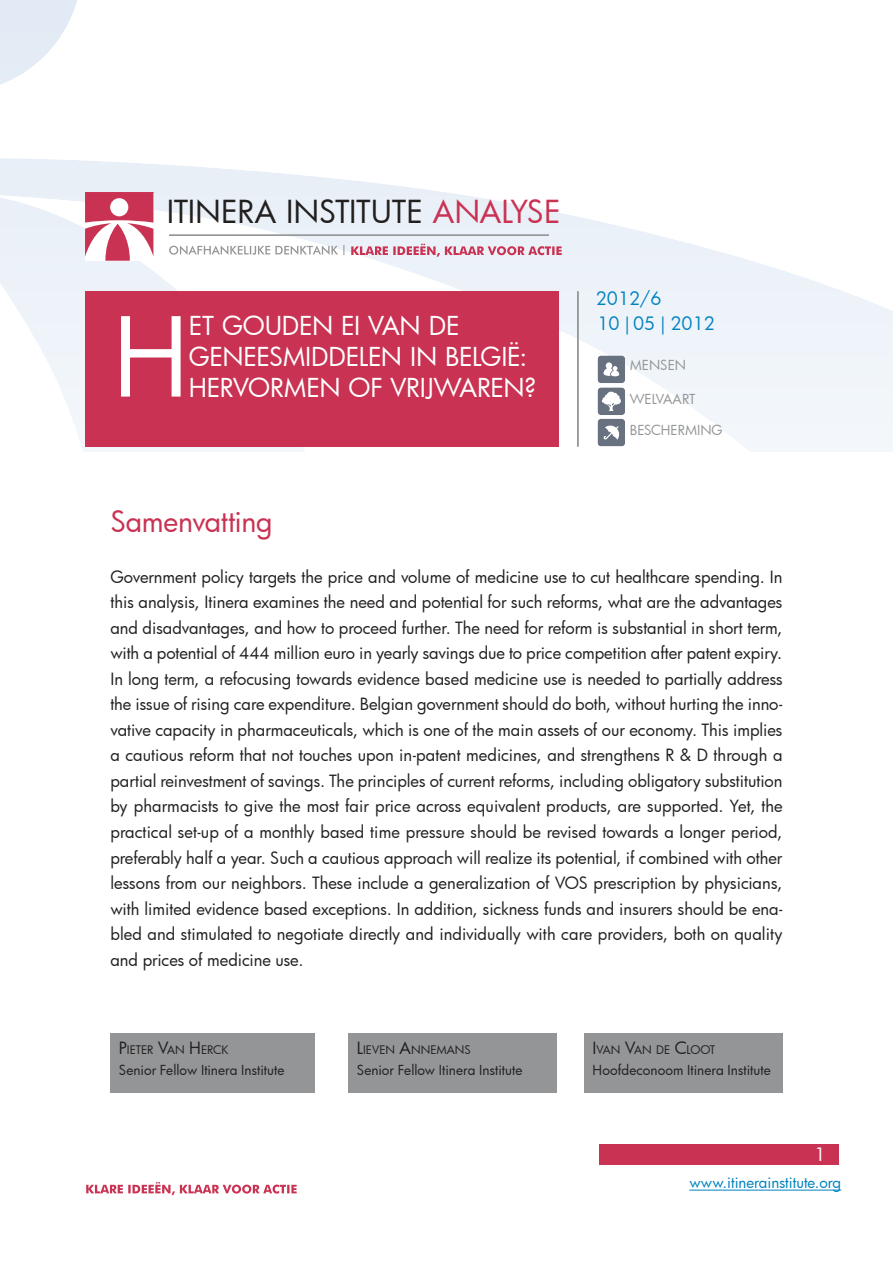
<style>
.page{position:relative;width:893px;height:1263px;background:#fff}
.page>*{position:absolute;margin:0;border:0;box-sizing:border-box;transform-origin:0 0}
.t1{font:106.65px "Futura";color:#fff}
.t2{font:66.15px "Futura";color:#fff}
.t3{font:31.05px "Futura";color:#221f1f}
.t4{font:28.5px "Futura";letter-spacing:-.015em;color:#c93252}
.t5{font:25.5px/30.6px "Futura";letter-spacing:-.01em;color:#fff}
.t6{font:18px "Futura";color:#0082bf}
.t7{font:18px "Futura";color:#fff}
.t8{font:16.5px/25.5px "Futura";color:#221f1f;text-align:justify}
.t9{font:15px "Futura";color:#0082bf}
.t10{font:13.5px "Futura";letter-spacing:.005em;color:#221f1f}
.t11{font:13.5px "Futura";color:#939597}
.t12{font:11.55px "Futura";letter-spacing:-.005em;color:#221f1f}
.s1{color:#c93252}
.s2{font-family:"Myriad Pro"}
.s3{font-size:16.5px}
</style>
<div class="page">
<div style="left:599px;top:1144px;width:240px;height:21px;background:#c93252"></div>
<hr style="left:689px;top:1189px;width:152px;height:1px;background:#0082bf">
<svg style="left:86px;top:1182px;width:211px;height:13px"></svg>
<img style="left:0;top:1px;width:893px;height:450px">
<svg style="left:169px;top:245px;width:175px;height:10px"></svg>
<svg style="left:351px;top:244px;width:211px;height:13px"></svg>
<img style="left:597px;top:355px;width:28px;height:28px">
<svg style="left:603px;top:362px;width:16px;height:14px"></svg>
<img style="left:597px;top:419px;width:28px;height:27px">
<svg style="left:604px;top:426px;width:15px;height:14px"></svg>
<img style="left:597px;top:387px;width:28px;height:28px">
<svg style="left:602px;top:392px;width:19px;height:19px"></svg>
<div style="left:85px;top:291px;width:473px;height:155px;background:#c93252"></div>
<hr style="left:577px;top:291px;width:1px;height:155px;background:#939597">
<svg style="left:85px;top:192px;width:68px;height:69px"></svg>
<hr style="left:169px;top:235px;width:380px;height:1px;background:#939597">
<div style="left:110px;top:1033px;width:205px;height:60px;background:#939597"></div>
<div style="left:348px;top:1033px;width:209px;height:60px;background:#939597"></div>
<div style="left:584px;top:1033px;width:199px;height:60px;background:#939597"></div>
<h3 class="t3" style="left:167px;top:197px;width:395px">ITINERA INSTITUTE <span class="s1">ANALYSE</span></h3>
<h3 class="t5" style="left:150px;top:313px;width:381px">OREM IPSUM DOLOR SIT AMET,<br>CONSECTETUER ADIPISCING ELIT</h3>
<h2 class="t2" style="left:116px;top:311px;width:26px">L</h2>
<h3 class="t5" style="left:141px;top:313px;width:362px">OREM IPSUM DOLOR SIT AMET,</h3>
<h3 class="t5" style="left:189px;top:313px;width:349px">ET GOUDEN EI VAN DE<br>GENEESMIDDELEN IN BELGIË:<br>HERVORMEN OF VRIJWAREN?</h3>
<h1 class="t1" style="left:113px;top:307px;width:78px">H</h1>
<h3 class="t5" style="left:141px;top:343px;width:381px">CONSECT TUER ADIPISCING EL T</h3>
<p class="t6" style="left:596px;top:289px;width:67px">2012/6</p>
<p class="t6" style="left:597px;top:314px;width:119px">10 <span class="s2">|</span> 05 <span class="s2">|</span> 2012</p>
<p class="t11" style="left:630px;top:358px;width:58px">MENSEN</p>
<p class="t11" style="left:630px;top:393px;width:67px">WELVAART</p>
<p class="t11" style="left:630px;top:424px;width:94px">BESCHERMING</p>
<h3 class="t4" style="left:110px;top:508px;width:164px">Samenvatting</h3>
<p class="t8" style="left:110px;top:565px;width:674px">Government policy targets the price and volume of medicine use to cut healthcare spending. In this analysis, Itinera examines the need and potential for such reforms, what are the advantages and disadvantages, and how to proceed further. The need for reform is substantial in short term, with a potential of 444 million euro in yearly savings due to price competition after patent expiry.<br>In long term, a refocusing towards evidence based medicine use is needed to partially address the issue of rising care expenditure. Belgian government should do both, without hurting the inno&shy;vative capacity in pharmaceuticals, which is one of the main assets of our economy. This implies a cautious reform that not touches upon in-patent medicines, and strengthens R &amp; D through a partial reinvestment of savings. The principles of current reforms, including obligatory substitution by pharmacists to give the most fair price across equivalent products, are supported. Yet, the practical set-up of a monthly based time pressure should be revised towards a longer period, preferably half a year. Such a cautious approach will realize its potential, if combined with other lessons from our neighbors. These include a generalization of VOS prescription by physicians, with limited evidence based exceptions. In addition, sickness funds and insurers should be ena&shy;bled and stimulated to negotiate directly and individually with care providers, both on quality and prices of medicine use.</p>
<p class="t12" style="left:119px;top:1045px;width:111px"><span class="s3">P</span>IETER <span class="s3">V</span>AN <span class="s3">H</span>ERCK</p>
<p class="t10" style="left:119px;top:1064px;width:167px">Senior Fellow Itinera Institute</p>
<p class="t12" style="left:357px;top:1045px;width:116px"><span class="s3">L</span>IEVEN <span class="s3">A</span>NNEMANS</p>
<p class="t10" style="left:357px;top:1064px;width:167px">Senior Fellow Itinera Institute</p>
<p class="t12" style="left:593px;top:1045px;width:124px"><span class="s3">I</span>VAN <span class="s3">V</span>AN DE <span class="s3">C</span>LOOT</p>
<p class="t10" style="left:593px;top:1064px;width:180px">Hoofdeconoom Itinera Institute</p>
<p class="t7" style="left:814px;top:1146px;width:13px">1</p>
<p class="t9" style="left:689px;top:1175px;width:153px">www.itinerainstitute.org</p>
</div>
